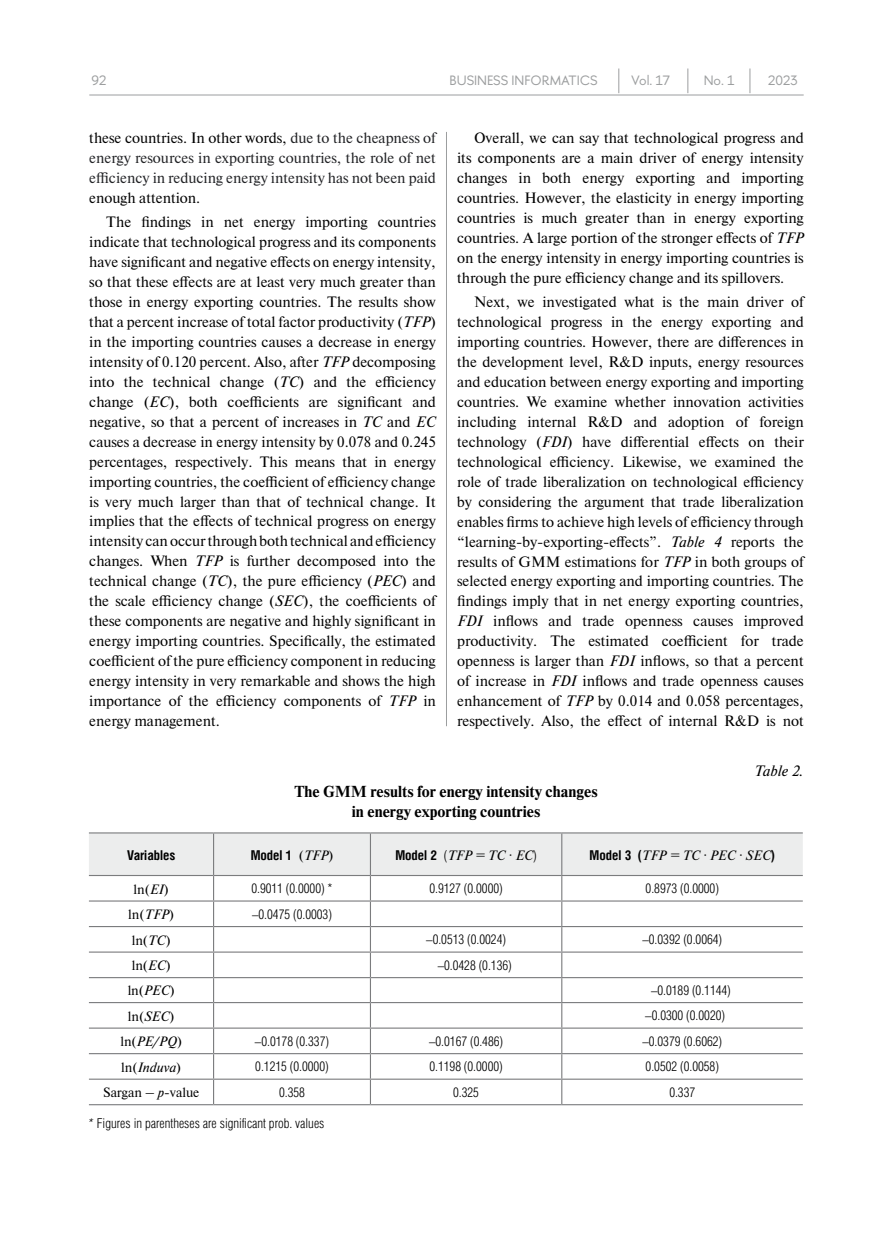
<style>
.page{position:relative;width:893px;height:1234px;background:#fff}
.page>*{position:absolute;margin:0;border:0;box-sizing:border-box;transform-origin:0 0}
.t1{font:15px/20px "Newton";color:#000;text-align:justify}
.t2{font:15px/20px "Newton";color:#202124;text-align:justify}
.t3{font:700 15px/20.4px "Newton C";color:#000;text-align:center}
.t4{font:italic 15px "Newton";color:#000}
.t5{font:300 13.5px "Helios Cond";color:#000}
.t6{font:italic 13.5px "Newton";color:#000}
.t7{font:13.5px "Newton";color:#000}
.t8{font:13.5px "HSE Sans";color:#9c9e9f}
.t9{font:700 13.5px "Helios Cond";color:#000}
.s1{color:#000}
.s2{font-style:italic}
.s3{font-family:"Newton";font-weight:400}
.s4{font-family:"Newton";font-weight:400;font-style:italic}
.s5{font-family:"Helios Cond";font-weight:700;font-style:normal}
.s6{font-family:"Helios Cond";font-weight:300;font-style:normal}
.s7{font-style:normal}
</style>
<div class="page">
<hr style="left:89px;top:95px;width:715px;height:1px;background:#9c9e9f">
<svg style="left:618px;top:68px;width:1px;height:25px"></svg>
<svg style="left:687px;top:68px;width:1px;height:25px"></svg>
<svg style="left:750px;top:68px;width:1px;height:25px"></svg>
<hr style="left:446px;top:132px;width:1px;height:594px;background:#9c9e9f">
<svg style="left:89px;top:832px;width:714px;height:271px"></svg>
<hr style="left:89px;top:1103px;width:125px;height:1px;background:#7b7c7e">
<hr style="left:214px;top:1103px;width:156px;height:1px;background:#7b7c7e">
<hr style="left:370px;top:1103px;width:192px;height:1px;background:#7b7c7e">
<hr style="left:562px;top:1103px;width:241px;height:1px;background:#7b7c7e">
<p class="t8" style="left:91px;top:72px;width:16px">92</p>
<p class="t8" style="left:450px;top:72px;width:149px">BUSINESS INFORMATICS</p>
<p class="t8" style="left:631px;top:72px;width:40px">Vol. 17</p>
<p class="t8" style="left:704px;top:72px;width:32px">No. 1</p>
<p class="t8" style="left:768px;top:72px;width:31px">2023</p>
<p class="t2" style="left:89px;top:127px;width:348px"><span class="s1">these countries. In other words,</span> due to the cheapness of energy resources in exporting countries, the role of net efficiency in reducing energy intensity has not been paid</p>
<p class="t1" style="left:106px;top:185px;width:331px;line-height:24.2px;text-indent:-17px">enough attention.<br>The findings in net energy importing countries</p>
<p class="t1" style="left:89px;top:231px;width:348px">indicate that technological progress and its components have significant and negative effects on energy intensity, so that these effects are at least very much greater than those in energy exporting countries. The results show that a percent increase of total factor productivity (<span class="s2">TFP</span>) in the importing countries causes a decrease in energy intensity of 0.120 percent. Also, after <span class="s2">TFP</span> decomposing into the technical change (<span class="s2">TC</span>) and the efficiency change (<span class="s2">EC</span>), both coefficients are significant and negative, so that a percent of increases in <span class="s2">TC</span> and <span class="s2">EC </span>causes a decrease in energy intensity by 0.078 and 0.245 percentages, respectively. This means that in energy importing countries, the coefficient of efficiency change is very much larger than that of technical change. It implies that the effects of technical progress on energy intensity can occur through both technical and efficiency changes. When <span class="s2">TFP</span> is further decomposed into the technical change (<span class="s2">TC</span>), the pure efficiency (<span class="s2">PEC</span>) and the scale efficiency change (<span class="s2">SEC</span>), the coefficients of these components are negative and highly significant in energy importing countries. Specifically, the estimated coefficient of the pure efficiency component in reducing energy intensity in very remarkable and shows the high importance of the efficiency components of <span class="s2">TFP</span> in energy management.</p>
<p class="t1" style="left:457px;top:127px;width:348px;text-indent:17px">Overall, we can say that technological progress and its components are a main driver of energy intensity changes in both energy exporting and importing countries. However, the elasticity in energy importing countries is much greater than in energy exporting countries. A large portion of the stronger effects of <span class="s2">TFP </span>on the energy intensity in energy importing countries is through the pure efficiency change and its spillovers.</p>
<p class="t1" style="left:457px;top:291px;width:348px;text-indent:17px">Next, we investigated what is the main driver of technological progress in the energy exporting and importing countries. However, there are differences in the development level, R&amp;D inputs, energy resources and education between energy exporting and importing countries. We examine whether innovation activities including internal R&amp;D and adoption of foreign technology (<span class="s2">FDI</span>) have differential effects on their technological efficiency. Likewise, we examined the role of trade liberalization on technological efficiency by considering the argument that trade liberalization enables firms to achieve high levels of efficiency through “learning-by-exporting-effects”. <span class="s2">Table 4</span> reports the results of GMM estimations for <span class="s2">TFP</span> in both groups of selected energy exporting and importing countries. The findings imply that in net energy exporting countries, <span class="s2">FDI</span> inflows and trade openness causes improved productivity. The estimated coefficient for trade openness is larger than <span class="s2">FDI</span> inflows, so that a percent of increase in <span class="s2">FDI</span> inflows and trade openness causes enhancement of <span class="s2">TFP</span> by 0.014 and 0.058 percentages, respectively. Also, the effect of internal R&amp;D is not</p>
<p class="t4" style="left:754px;top:761px;width:50px">Table 2.</p>
<p class="t3" style="left:294px;top:780px;width:305px">The GMM results for energy intensity changes in energy exporting countries</p>
<p class="t9" style="left:127px;top:846px;width:50px">Variables</p>
<p class="t9" style="left:251px;top:846px;width:84px">Model 1 <span class="s3">(</span><span class="s4">TFP</span><span class="s3">)</span></p>
<p class="t6" style="left:395px;top:846px;width:143px"><span class="s5">Model 2</span> <span class="s6">(</span>TFP = TC · EC<span class="s6">)</span></p>
<p class="t6" style="left:590px;top:846px;width:187px"><span class="s5">Model 3 (</span>TFP = TC · PEC · SEC<span class="s5">)</span></p>
<p class="t7" style="left:134px;top:878px;width:37px">ln(<span class="s2">EI</span>)</p>
<p class="t5" style="left:251px;top:879px;width:83px">0.9011 (0.0000) *</p>
<p class="t5" style="left:429px;top:879px;width:75px">0.9127 (0.0000)</p>
<p class="t5" style="left:646px;top:879px;width:75px">0.8973 (0.0000)</p>
<p class="t7" style="left:128px;top:904px;width:47px">ln(<span class="s2">TFP</span>)</p>
<p class="t5" style="left:252px;top:905px;width:81px">–0.0475 (0.0003)</p>
<p class="t7" style="left:132px;top:929px;width:40px">ln(<span class="s2">TC</span>)</p>
<p class="t5" style="left:426px;top:930px;width:81px">–0.0513 (0.0024)</p>
<p class="t5" style="left:642px;top:930px;width:81px">–0.0392 (0.0064)</p>
<p class="t7" style="left:132px;top:955px;width:41px">ln(<span class="s2">EC</span>)</p>
<p class="t5" style="left:438px;top:956px;width:76px">–0.0428 (0.136)</p>
<p class="t7" style="left:128px;top:980px;width:49px">ln(<span class="s2">PEC</span>)</p>
<p class="t5" style="left:651px;top:981px;width:81px">–0.0189 (0.1144)</p>
<p class="t7" style="left:128px;top:1005px;width:48px">ln(<span class="s2">SEC</span>)</p>
<p class="t5" style="left:645px;top:1006px;width:81px">–0.0300 (0.0020)</p>
<p class="t6" style="left:120px;top:1032px;width:63px"><span class="s7">ln(</span>PE/PQ<span class="s7">)</span></p>
<p class="t5" style="left:255px;top:1032px;width:76px">–0.0178 (0.337)</p>
<p class="t5" style="left:429px;top:1032px;width:76px">–0.0167 (0.486)</p>
<p class="t5" style="left:642px;top:1032px;width:81px">–0.0379 (0.6062)</p>
<p class="t6" style="left:121px;top:1058px;width:62px"><span class="s7">ln(</span>Induva<span class="s7">)</span></p>
<p class="t5" style="left:255px;top:1057px;width:75px">0.1215 (0.0000)</p>
<p class="t5" style="left:429px;top:1057px;width:75px">0.1198 (0.0000)</p>
<p class="t5" style="left:646px;top:1057px;width:75px">0.0502 (0.0058)</p>
<p class="t7" style="left:103px;top:1082px;width:98px">Sargan – <span class="s2">p</span>-value</p>
<p class="t5" style="left:279px;top:1083px;width:27px">0.358</p>
<p class="t5" style="left:453px;top:1083px;width:27px">0.325</p>
<p class="t5" style="left:669px;top:1083px;width:27px">0.337</p>
<p class="t5" style="left:89px;top:1114px;width:237px"><span class="s2">*</span> Figures in parentheses are significant prob. values</p>
</div>
